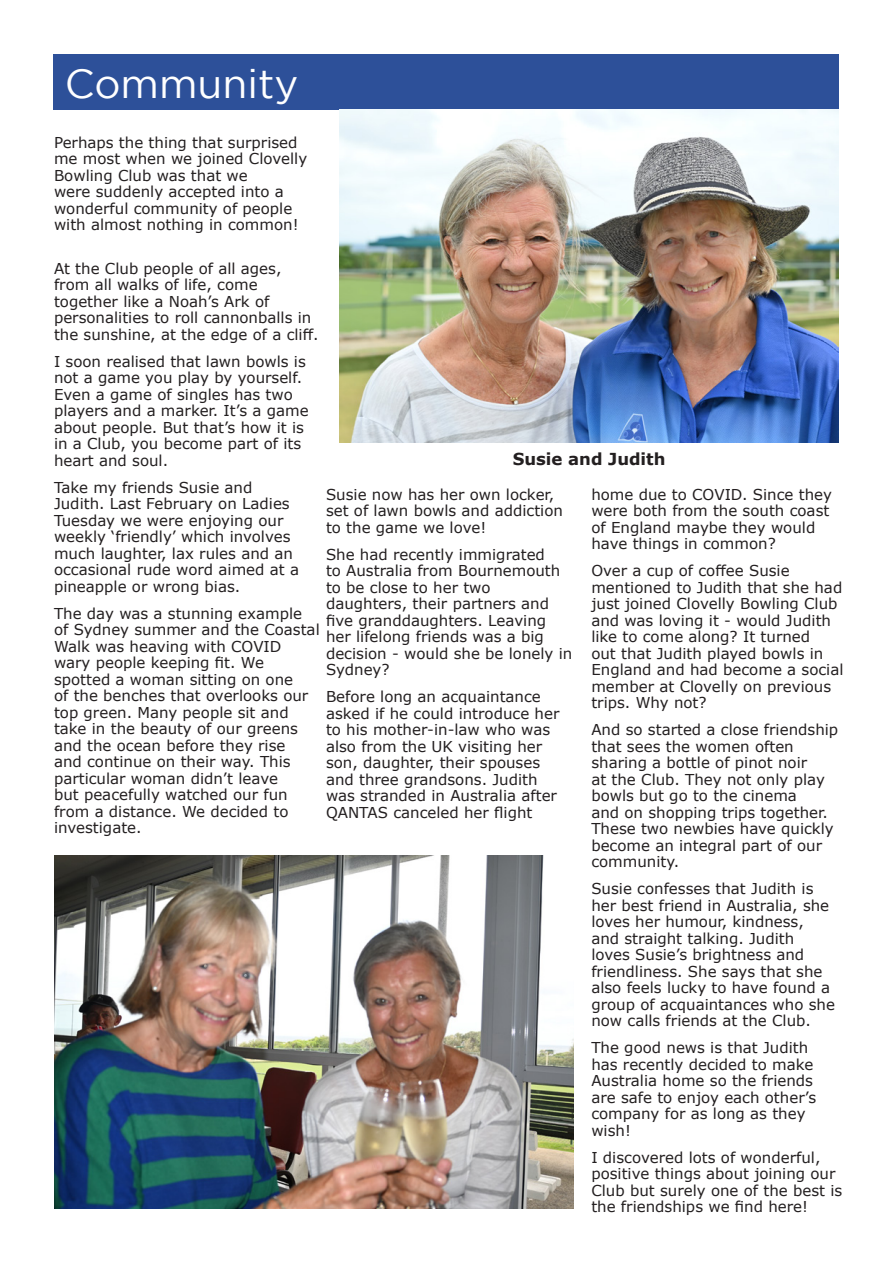
<style>
.page{position:relative;width:893px;height:1263px;background:#fff}
.page>*{position:absolute;margin:0;border:0;box-sizing:border-box;transform-origin:0 0}
.t1{font:40.5px "Gotham";color:#fff}
.Text{font:700 16.5px "Verdana";color:#231f20}
.Text-2{font:15px/16.5px "Verdana";color:#231f20}
</style>
<div class="page">
<div style="left:54px;top:54px;width:785px;height:55px;background:#2d5099"></div>
<img style="left:339px;top:109px;width:500px;height:333px">
<img style="left:54px;top:855px;width:520px;height:354px">
<p class="t1" style="left:65px;top:61px;width:235px">Community</p>
<p class="Text-2" style="left:54px;top:134px;width:255px">Perhaps the thing that surprised me most when we joined Clovelly<br>Bowling Club was that we<br>were suddenly accepted into a wonderful community of people with almost nothing in common!</p>
<p class="Text-2" style="left:54px;top:260px;width:266px">At the Club people of all ages, from all walks of life, come together like a Noah’s Ark of personalities to roll cannonballs in the sunshine, at the edge of a cliff.</p>
<p class="Text-2" style="left:54px;top:353px;width:256px">I soon realised that lawn bowls is not a game you play by yourself.<br>Even a game of singles has two players and a marker. It’s a game about people. But that’s how it is in a Club, you become part of its heart and soul.</p>
<p class="Text-2" style="left:54px;top:479px;width:247px">Take my friends Susie and<br>Judith. Last February on Ladies<br>Tuesday we were enjoying our weekly ‘friendly’ which involves much laughter, lax rules and an occasional rude word aimed at a pineapple or wrong bias.</p>
<p class="Text-2" style="left:54px;top:605px;width:267px">The day was a stunning example of Sydney summer and the Coastal<br>Walk was heaving with COVID wary people keeping fit. We spotted a woman sitting on one<br>of the benches that overlooks our top green. Many people sit and take in the beauty of our greens and the ocean before they rise<br>and continue on their way. This particular woman didn’t leave<br>but peacefully watched our fun from a distance. We decided to investigate.</p>
<p class="Text" style="left:513px;top:448px;width:154px">Susie and Judith</p>
<p class="Text-2" style="left:326px;top:486px;width:238px">Susie now has her own locker, set of lawn bowls and addiction to the game we love!</p>
<p class="Text-2" style="left:326px;top:546px;width:248px">She had recently immigrated<br>to Australia from Bournemouth to be close to her two daughters, their partners and five granddaughters. Leaving her lifelong friends was a big decision - would she be lonely in<br>Sydney?</p>
<p class="Text-2" style="left:326px;top:688px;width:235px">Before long an acquaintance asked if he could introduce her to his mother-in-law who was also from the UK visiting her son, daughter, their spouses and three grandsons. Judith was stranded in Australia after<br>QANTAS canceled her flight</p>
<p class="Text-2" style="left:591px;top:486px;width:242px">home due to COVID. Since they were both from the south coast of England maybe they would have things in common?</p>
<p class="Text-2" style="left:591px;top:562px;width:254px">Over a cup of coffee Susie mentioned to Judith that she had just joined Clovelly Bowling Club and was loving it - would Judith like to come along? It turned<br>out that Judith played bowls in<br>England and had become a social member at Clovelly on previous trips. Why not?</p>
<p class="Text-2" style="left:591px;top:721px;width:248px">And so started a close friendship that sees the women often sharing a bottle of pinot noir<br>at the Club. They not only play bowls but go to the cinema<br>and on shopping trips together.<br>These two newbies have quickly become an integral part of our community.</p>
<p class="Text-2" style="left:591px;top:880px;width:245px">Susie confesses that Judith is her best friend in Australia, she loves her humour, kindness, and straight talking. Judith loves Susie’s brightness and friendliness. She says that she also feels lucky to have found a group of acquaintances who she now calls friends at the Club.</p>
<p class="Text-2" style="left:591px;top:1039px;width:226px">The good news is that Judith has recently decided to make<br>Australia home so the friends are safe to enjoy each other’s company for as long as they wish!</p>
<p class="Text-2" style="left:591px;top:1149px;width:252px">I discovered lots of wonderful, positive things about joining our<br>Club but surely one of the best is the friendships we find here!</p>
</div>
